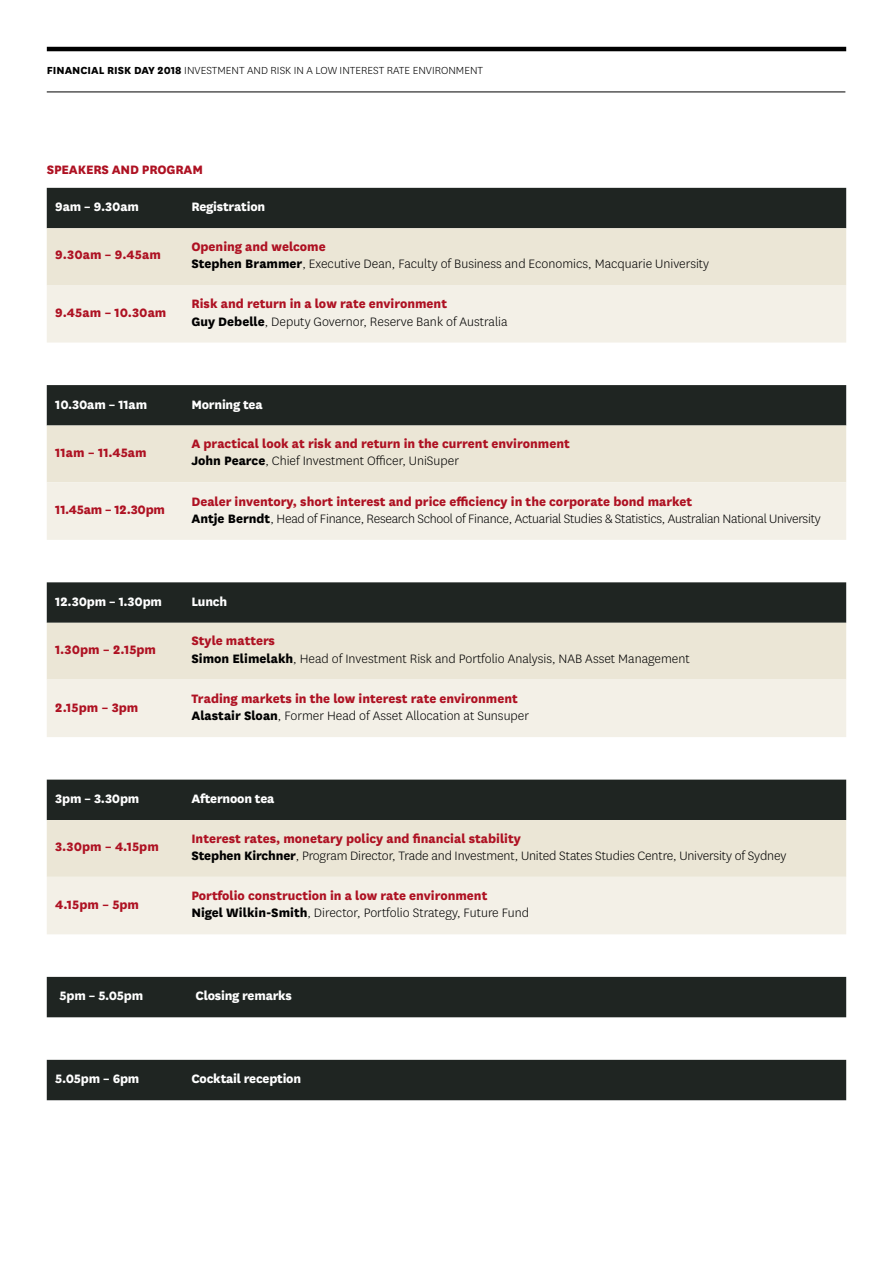
<style>
.page{position:relative;width:893px;height:1263px;background:#fff}
.page>*{position:absolute;margin:0;border:0;box-sizing:border-box;transform-origin:0 0}
.t1{font:300 14.25px/17.1px "National";letter-spacing:-.01em;color:#000}
.t2{font:800 14.25px/17.1px "National";color:#ae1122}
.t3{font:800 14.25px "National";letter-spacing:-.015em;color:#fff}
.t4{font:800 14.25px "National";letter-spacing:-.02em;color:#ae1122}
.t5{font:300 12px "National";color:#000}
.s1{font-weight:800}
.s2{font-weight:800;color:#ae1122}
.s3{color:#000}
.s4{font-weight:300;color:#000}
</style>
<div class="page">
<div style="left:47px;top:188px;width:799px;height:40px;background:#1f2522"></div>
<div style="left:47px;top:228px;width:799px;height:57px;background:#ebe6d6"></div>
<div style="left:47px;top:285px;width:799px;height:58px;background:#f3f0e7"></div>
<div style="left:47px;top:385px;width:799px;height:40px;background:#1f2522"></div>
<div style="left:47px;top:425px;width:799px;height:57px;background:#ebe6d6"></div>
<div style="left:47px;top:482px;width:799px;height:58px;background:#f3f0e7"></div>
<svg style="left:47px;top:582px;width:799px;height:97px;background:#96968b"></svg>
<div style="left:47px;top:679px;width:799px;height:58px;background:#f3f0e7"></div>
<div style="left:47px;top:780px;width:799px;height:40px;background:#1f2522"></div>
<div style="left:47px;top:820px;width:799px;height:57px;background:#ebe6d6"></div>
<div style="left:47px;top:877px;width:799px;height:57px;background:#f3f0e7"></div>
<div style="left:47px;top:977px;width:799px;height:40px;background:#1f2522"></div>
<div style="left:47px;top:1060px;width:799px;height:40px;background:#1f2522"></div>
<hr style="left:47px;top:47px;width:799px;height:4px;background:#000">
<hr style="left:47px;top:92px;width:798px;height:1px;background:#000">
<p class="t5" style="left:47px;top:63px;width:438px"><span class="s1">FINANCIAL RISK DAY 2018</span> INVESTMENT AND RISK IN A LOW INTEREST RATE ENVIRONMENT</p>
<p class="t2" style="left:47px;top:160px;width:158px">SPEAKERS AND PROGRAM</p>
<p class="t3" style="left:55px;top:197px;width:85px">9am – 9.30am</p>
<p class="t3" style="left:191px;top:197px;width:75px">Registration</p>
<p class="t2" style="left:55px;top:245px;width:107px">9.30am – 9.45am</p>
<p class="t1" style="left:191px;top:238px;width:519px"><span class="s2">Opening and welcome<br></span><span class="s1">Stephen Brammer</span>, Executive Dean, Faculty of Business and Economics, Macquarie University</p>
<p class="t2" style="left:55px;top:303px;width:113px">9.45am – 10.30am</p>
<p class="t1" style="left:191px;top:295px;width:318px"><span class="s2">Risk and return in a low rate environment<br></span><span class="s1">Guy Debelle</span>, Deputy Governor, Reserve Bank of Australia</p>
<p class="t3" style="left:55px;top:394px;width:93px">10.30am – 11am</p>
<p class="t3" style="left:191px;top:394px;width:73px">Morning tea</p>
<p class="t2" style="left:55px;top:443px;width:93px">11am – 11.45am</p>
<p class="t2" style="left:191px;top:434px;width:380px">A practical look at risk and return in the current environment<br><span class="s3">John Pearce</span><span class="s4">, Chief Investment Officer, UniSuper</span></p>
<p class="t4" style="left:55px;top:500px;width:111px">11.45am – 12.30pm</p>
<p class="t1" style="left:191px;top:492px;width:631px"><span class="s2">Dealer inventory, short interest and price efficiency in the corporate bond market<br></span><span class="s1">Antje Berndt</span>, Head of Finance, Research School of Finance, Actuarial Studies &amp; Statistics, Australian National University</p>
<p class="t3" style="left:55px;top:591px;width:108px">12.30pm – 1.30pm</p>
<p class="t3" style="left:191px;top:591px;width:37px">Lunch</p>
<p class="t2" style="left:55px;top:640px;width:102px">1.30pm – 2.15pm</p>
<p class="t1" style="left:191px;top:632px;width:500px"><span class="s2">Style matters<br></span><span class="s1">Simon Elimelakh</span>, Head of Investment Risk and Portfolio Analysis, NAB Asset Management</p>
<p class="t2" style="left:55px;top:697px;width:85px">2.15pm – 3pm</p>
<p class="t2" style="left:191px;top:689px;width:339px">Trading markets in the low interest rate environment<br><span class="s3">Alastair Sloan</span><span class="s4">, Former Head of Asset Allocation at Sunsuper</span></p>
<p class="t3" style="left:55px;top:788px;width:86px">3pm – 3.30pm</p>
<p class="t3" style="left:191px;top:788px;width:85px">Afternoon tea</p>
<p class="t2" style="left:55px;top:837px;width:105px">3.30pm – 4.15pm</p>
<p class="t1" style="left:191px;top:829px;width:596px"><span class="s2">Interest rates, monetary policy and financial stability<br></span><span class="s1">Stephen Kirchner</span>, Program Director, Trade and Investment, United States Studies Centre, University of Sydney</p>
<p class="t2" style="left:55px;top:895px;width:85px">4.15pm – 5pm</p>
<p class="t2" style="left:191px;top:886px;width:339px">Portfolio construction in a low rate environment<br><span class="s3">Nigel Wilkin-Smith</span><span class="s4">, Director, Portfolio Strategy, Future Fund</span></p>
<p class="t3" style="left:60px;top:986px;width:85px">5pm – 5.05pm</p>
<p class="t3" style="left:196px;top:986px;width:98px">Closing remarks</p>
<p class="t3" style="left:55px;top:1068px;width:86px">5.05pm – 6pm</p>
<p class="t3" style="left:191px;top:1068px;width:111px">Cocktail reception</p>
</div>
